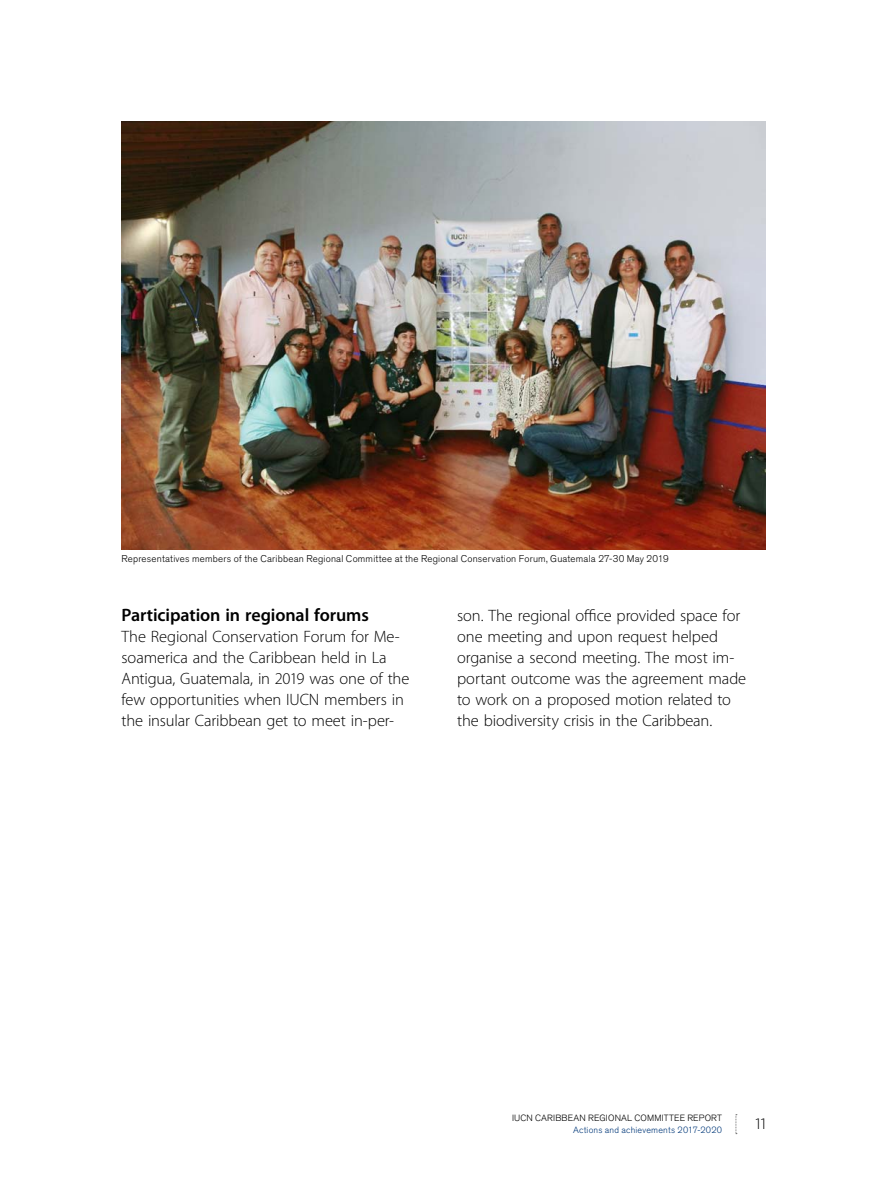
<style>
.page{position:relative;width:891px;height:1188px;background:#fff}
.page>*{position:absolute;margin:0;border:0;box-sizing:border-box;transform-origin:0 0}
.t1{font:600 18px "Myriad Pro";letter-spacing:-.005em;color:#000}
.t2{font:300 16.5px/21px "Myriad Pro";letter-spacing:-.005em;color:#000}
.t3{font:300 15px "Gotham";color:#000}
.t4{font:300 9.75px "Akzidenz Grotesk BQ";letter-spacing:.02em;color:#000}
.t5{font:300 9px "Akzidenz Grotesk BQ";letter-spacing:.015em;color:#000}
.t6{font:300 9px "Akzidenz Grotesk BQ";letter-spacing:.02em;color:#003879}
</style>
<div class="page">
<img style="left:122px;top:122px;width:644px;height:427px">
<svg style="left:736px;top:1114px;width:1px;height:20px"></svg>
<p class="t4" style="left:122px;top:555px;width:549px">Representatives members of the Caribbean Regional Committee at the Regional Conservation Forum, Guatemala 27-30 May 2019</p>
<p class="t1" style="left:122px;top:608px;width:249px">Participation in regional forums</p>
<p class="t2" style="left:122px;top:627px;width:289px">The Regional Conservation Forum for Me&shy;soamerica and the Caribbean held in La Antigua, Guatemala, in 2019 was one of the few opportunities when IUCN members in the insular Caribbean get to meet in-per-</p>
<p class="t2" style="left:457px;top:606px;width:291px">son. The regional office provided space for one meeting and upon request helped organise a second meeting. The most im&shy;portant outcome was the agreement made to work on a proposed motion related to the biodiversity crisis in the Caribbean.</p>
<p class="t5" style="left:512px;top:1115px;width:212px">IUCN CARIBBEAN REGIONAL COMMITTEE REPORT</p>
<p class="t6" style="left:573px;top:1127px;width:150px">Actions and achievements 2017-2020</p>
<p class="t3" style="left:755px;top:1118px;width:12px">11</p>
</div>
